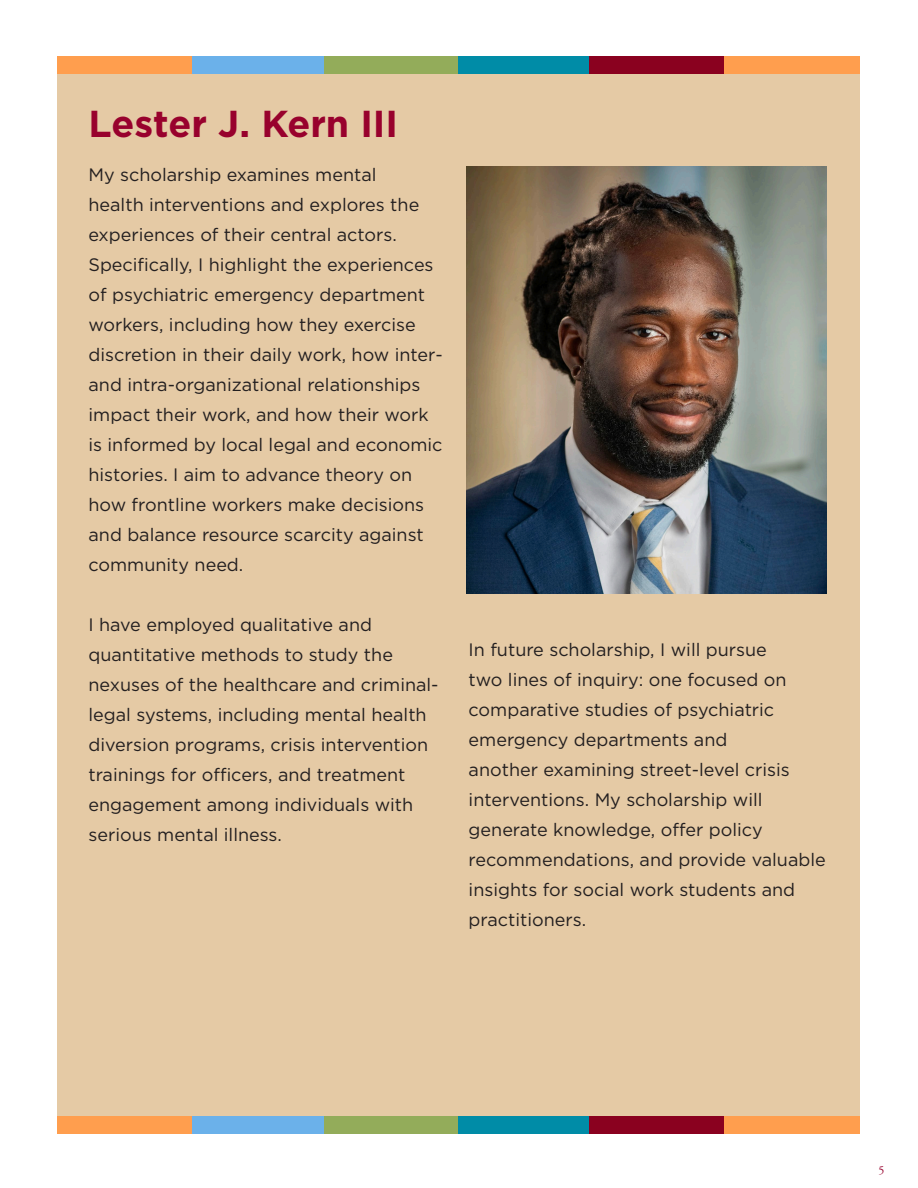
<style>
.page{position:relative;width:918px;height:1188px;background:#fff}
.page>*{position:absolute;margin:0;border:0;box-sizing:border-box;transform-origin:0 0}
.t1{font:700 37.5px "Gotham";letter-spacing:-.005em;color:#98012d}
.t2{font:18px/30px "Gotham";color:#231f20}
.t3{font:12px "Adobe Garamond Pro";color:#98012d}
</style>
<div class="page">
<div style="left:57px;top:56px;width:803px;height:1078px;background:#e5caa5"></div>
<div style="left:57px;top:1116px;width:135px;height:18px;background:#ff9e4e"></div>
<div style="left:724px;top:1116px;width:136px;height:18px;background:#ff9e4e"></div>
<div style="left:192px;top:1116px;width:132px;height:18px;background:#6bb1ea"></div>
<div style="left:324px;top:1116px;width:135px;height:18px;background:#93ac5a"></div>
<div style="left:459px;top:1116px;width:131px;height:18px;background:#008ca7"></div>
<div style="left:589px;top:1116px;width:135px;height:18px;background:#8a011f"></div>
<div style="left:57px;top:56px;width:135px;height:17px;background:#ff9e4e"></div>
<div style="left:724px;top:56px;width:136px;height:17px;background:#ff9e4e"></div>
<div style="left:192px;top:56px;width:132px;height:17px;background:#6bb1ea"></div>
<div style="left:324px;top:56px;width:135px;height:17px;background:#93ac5a"></div>
<div style="left:459px;top:56px;width:131px;height:17px;background:#008ca7"></div>
<div style="left:589px;top:56px;width:135px;height:17px;background:#8a011f"></div>
<img style="left:467px;top:166px;width:360px;height:428px">
<h1 class="t1" style="left:88px;top:99px;width:311px">Lester J. Kern III</h1>
<p class="t2" style="left:88px;top:159px;width:356px">My scholarship examines mental<br>health interventions and explores the experiences of their central actors.<br>Specifically, I highlight the experiences of psychiatric emergency department workers, including how they exercise discretion in their daily work, how inter&shy;and intra-organizational relationships impact their work, and how their work is informed by local legal and economic histories. I aim to advance theory on how frontline workers make decisions and balance resource scarcity against community need.</p>
<p class="t2" style="left:88px;top:609px;width:352px">I have employed qualitative and quantitative methods to study the nexuses of the healthcare and criminal&shy;legal systems, including mental health diversion programs, crisis intervention trainings for officers, and treatment engagement among individuals with serious mental illness.</p>
<p class="t2" style="left:469px;top:634px;width:359px">In future scholarship, I will pursue<br>two lines of inquiry: one focused on comparative studies of psychiatric emergency departments and<br>another examining street-level crisis interventions. My scholarship will generate knowledge, offer policy recommendations, and provide valuable insights for social work students and practitioners.</p>
<p class="t3" style="left:879px;top:1163px;width:7px">5</p>
</div>
